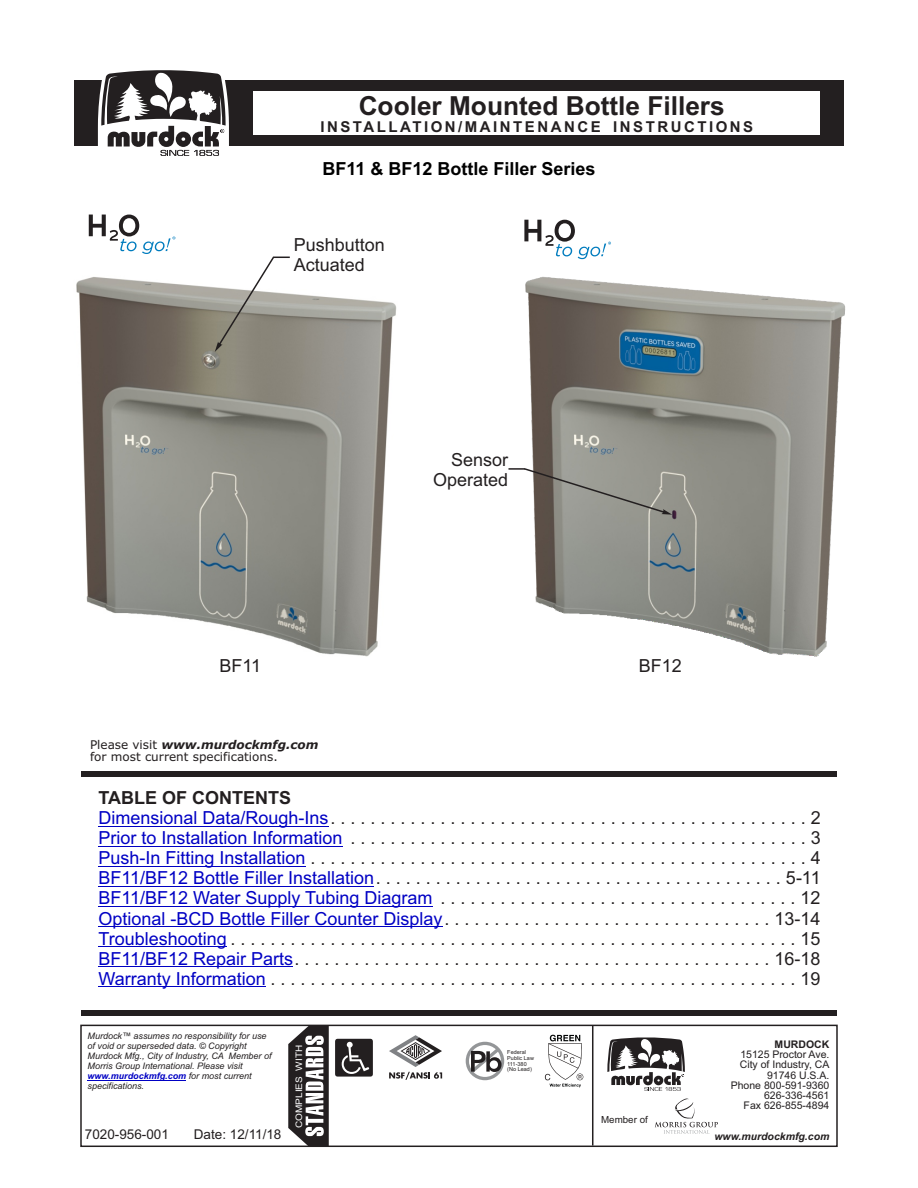
<style>
.page{position:relative;width:918px;height:1188px;background:#fff}
.page>*{position:absolute;margin:0;border:0;box-sizing:border-box;transform-origin:0 0}
.t1{font:700 26.25px "Arial";color:#231f20}
.t2{font:18px/20.1px "Arial";color:#231f20}
.t3{font:700 18px "Arial";color:#000}
.t4{font:700 15px "Arial";letter-spacing:.165em;color:#231f20}
.t5{font:13.5px "Arial";color:#231f20}
.t6{font:12px/11.7px "Verdana";color:#231f20}
.t7{font:10.5px/10.4px "Arial";color:#231f20;text-align:right}
.t8{font:italic 700 10.5px "Arial";color:#231f20}
.t9{font:700 10.5px "Arial";color:#231f20}
.t10{font:9.75px "Arial";color:#231f20}
.t11{font:italic 9px/10.1px "Arial";color:#231f20}
.t12{font:9px "Arial";color:#fff;scale:1.11 1}
.t13{font:5.55px/5.7px "Arial";color:#231f20}
.s1{font-weight:700;font-style:italic}
.s2{font-weight:700}
.s3{color:#0000c4}
.s4{font-weight:700;color:#0000c4}
</style>
<div class="page">
<svg style="left:288px;top:1027px;width:41px;height:118px"></svg>
<hr style="left:592px;top:1025px;width:1px;height:121px;background:#231f20">
<div style="left:80px;top:1025px;width:758px;height:122px;border:1px solid #231f20"></div>
<svg style="left:655px;top:1098px;width:63px;height:36px"></svg>
<img style="left:76px;top:277px;width:321px;height:380px">
<svg style="left:335px;top:1039px;width:38px;height:38px"></svg>
<svg style="left:545px;top:1035px;width:38px;height:52px"></svg>
<hr style="left:88px;top:1080px;width:98px;height:1px;background:#0000c4">
<div style="left:74px;top:81px;width:770px;height:65px;background:#231f20"></div>
<div style="left:253px;top:92px;width:567px;height:43px;background:#fff"></div>
<svg style="left:607px;top:1037px;width:78px;height:54px"></svg>
<svg style="left:466px;top:1042px;width:38px;height:38px"></svg>
<svg style="left:389px;top:1035px;width:53px;height:45px"></svg>
<svg style="left:98px;top:70px;width:131px;height:86px"></svg>
<hr style="left:98px;top:826px;width:231px;height:1px;background:#0000c4">
<hr style="left:98px;top:846px;width:245px;height:1px;background:#0000c4">
<hr style="left:98px;top:866px;width:208px;height:1px;background:#0000c4">
<hr style="left:98px;top:886px;width:276px;height:1px;background:#0000c4">
<hr style="left:98px;top:906px;width:335px;height:1px;background:#0000c4">
<hr style="left:98px;top:926px;width:345px;height:1px;background:#0000c4">
<hr style="left:98px;top:946px;width:129px;height:1px;background:#0000c4">
<hr style="left:98px;top:966px;width:195px;height:1px;background:#0000c4">
<hr style="left:98px;top:987px;width:168px;height:1px;background:#0000c4">
<div style="left:81px;top:771px;width:756px;height:6px;background:#231f20"></div>
<div style="left:81px;top:1010px;width:756px;height:5px;background:#231f20"></div>
<img style="left:525px;top:276px;width:321px;height:381px">
<svg style="left:215px;top:257px;width:75px;height:95px"></svg>
<svg style="left:508px;top:468px;width:164px;height:47px;background:#9d9c96"></svg>
<svg style="left:89px;top:215px;width:86px;height:39px"></svg>
<svg style="left:524px;top:220px;width:87px;height:39px"></svg>
<h1 class="t1" style="left:359px;top:96px;width:368px">Cooler Mounted Bottle Fillers</h1>
<p class="t4" style="left:320px;top:121px;width:434px">INSTALLATION/MAINTENANCE INSTRUCTIONS</p>
<p class="t3" style="left:323px;top:162px;width:275px">BF11 &amp; BF12 Bottle Filler Series</p>
<p class="t2" style="left:294px;top:237px;width:93px">Pushbutton</p>
<p class="t2" style="left:294px;top:257px;width:73px">Actuated</p>
<p class="t2" style="left:433px;top:451px;width:77px;text-align:right">Sensor<br>Operated</p>
<p class="t2" style="left:220px;top:657px;width:43px">BF11</p>
<p class="t2" style="left:639px;top:658px;width:45px">BF12</p>
<p class="t6" style="left:90px;top:740px;width:230px">Please visit <span class="s1">www.murdockmfg.com </span>for most current specifications.</p>
<p class="t2" style="left:98px;top:789px;width:724px"><span class="s2">TABLE OF CONTENTS<br></span><span class="s3">Dimensional Data/Rough-Ins</span>................................................2<br><span class="s3">Prior to Installation Information</span> ..............................................3<br><span class="s3">Push-In Fitting Installation</span>..................................................4<br><span class="s3">BF11/BF12 Bottle Filler Installation</span>.........................................5-11<br><span class="s3">BF11/BF12 Water Supply Tubing Diagram</span> ....................................12<br><span class="s3">Optional -BCD Bottle Filler Counter Display</span>. . . . . . . . . . . . . . . . . . . . . . . . . . . . . . . . . 13-14<br><span class="s3">Troubleshooting</span>.........................................................15<br><span class="s3">BF11/BF12 Repair Parts</span>................................................16-18<br><span class="s3">Warranty Information</span>.....................................................19</p>
<p class="t11" style="left:88px;top:1032px;width:186px">Murdock™ assumes no responsibility for use of void or superseded data. © Copyright Murdock Mfg., City of Industry, CA Member of Morris Group International. Please visit <span class="s4">www.murdockmfg.com</span> for most current specifications.</p>
<p class="t9" style="left:775px;top:1040px;width:56px">MURDOCK</p>
<p class="t7" style="left:731px;top:1050px;width:100px">15125 Proctor Ave.<br>City of Industry, CA<br>91746 U.S.A.<br>Phone 800-591-9360<br>626-336-4561<br>Fax 626-855-4894</p>
<p class="t8" style="left:714px;top:1133px;width:117px">www.murdockmfg.com</p>
<p class="t12" style="left:296px;top:1128px;width:76px;rotate:-90deg">COMPLIES WITH</p>
<p class="t13" style="left:507px;top:1050px;width:28px">Federal<br>Public Law<br>111-380 (No Lead)</p>
<p class="t10" style="left:601px;top:1115px;width:48px">Member of</p>
<p class="t5" style="left:194px;top:1129px;width:89px">Date: 12/11/18</p>
<p class="t5" style="left:85px;top:1129px;width:86px">7020-956-001</p>
<p class="t5" style="left:721px;top:1129px;width:109px">Revised: 12/11/18</p>
</div>
